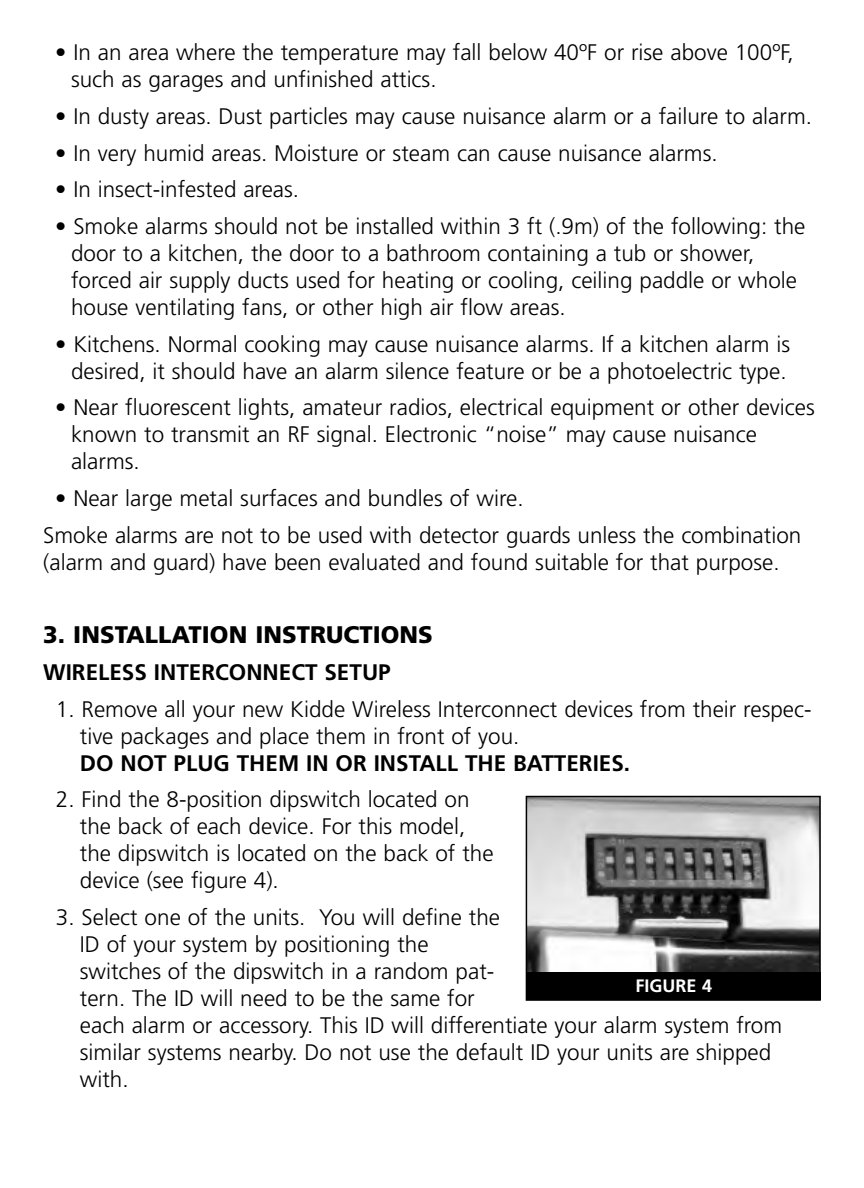
<style>
.page{position:relative;width:864px;height:1188px;background:#fff}
.page>*{position:absolute;margin:0;border:0;box-sizing:border-box;transform-origin:0 0}
.t1{font:900 24px "Frutiger";color:#000}
.t2{font:300 22.5px/27px "Frutiger";color:#000}
.t3{font:700 22.5px "Frutiger";color:#000}
.t4{font:700 18px "Frutiger";color:#fff}
</style>
<div class="page">
<img style="left:529px;top:799px;width:289px;height:173px">
<div style="left:526px;top:796px;width:295px;height:205px;border:2px solid #000"></div>
<div style="left:527px;top:972px;width:293px;height:28px;background:#000"></div>
<p class="t2" style="left:71px;top:40px;width:724px;text-indent:-16px">• In an area where the temperature may fall below 40ºF or rise above 100ºF, such as garages and unfinished attics.</p>
<p class="t2" style="left:55px;top:104px;width:758px">• In dusty areas. Dust particles may cause nuisance alarm or a failure to alarm.</p>
<p class="t2" style="left:55px;top:141px;width:664px">• In very humid areas. Moisture or steam can cause nuisance alarms.</p>
<p class="t2" style="left:55px;top:178px;width:245px">• In insect-infested areas.</p>
<p class="t2" style="left:71px;top:214px;width:736px;text-indent:-16px">• Smoke alarms should not be installed within 3 ft (.9m) of the following: the door to a kitchen, the door to a bathroom containing a tub or shower, forced air supply ducts used for heating or cooling, ceiling paddle or whole house ventilating fans, or other high air flow areas.</p>
<p class="t2" style="left:55px;top:332px;width:737px;text-align:center">• Kitchens. Normal cooking may cause nuisance alarms. If a kitchen alarm is desired, it should have an alarm silence feature or be a photoelectric type.</p>
<p class="t2" style="left:71px;top:396px;width:745px;text-indent:-16px">• Near fluorescent lights, amateur radios, electrical equipment or other devices known to transmit an RF signal. Electronic “noise” may cause nuisance alarms.</p>
<p class="t2" style="left:43px;top:482px;width:760px;line-height:36.6px;text-indent:12px">• Near large metal surfaces and bundles of wire.<br>Smoke alarms are not to be used with detector guards unless the combination</p>
<p class="t2" style="left:43px;top:550px;width:738px">(alarm and guard) have been evaluated and found suitable for that purpose.</p>
<p class="t1" style="left:43px;top:625px;width:391px">3. INSTALLATION INSTRUCTIONS</p>
<p class="t3" style="left:43px;top:663px;width:349px">WIRELESS INTERCONNECT SETUP</p>
<p class="t2" style="left:80px;top:697px;width:733px;text-indent:-24px">1. Remove all your new Kidde Wireless Interconnect devices from their respec&shy;tive packages and place them in front of you.</p>
<p class="t3" style="left:80px;top:754px;width:552px">DO NOT PLUG THEM IN OR INSTALL THE BATTERIES.</p>
<p class="t2" style="left:80px;top:788px;width:415px;text-indent:-24px">2. Find the 8-position dipswitch located on the back of each device. For this model, the dipswitch is located on the back of the device (see figure 4).</p>
<p class="t2" style="left:80px;top:906px;width:704px;text-indent:-24px">3. Select one of the units. You will define the<br>ID of your system by positioning the<br>switches of the dipswitch in a random pat-<br>tern. The ID will need to be the same for<br>each alarm or accessory. This ID will differentiate your alarm system from similar systems nearby. Do not use the default ID your units are shipped with.</p>
<p class="t4" style="left:636px;top:979px;width:78px">FIGURE 4</p>
</div>
